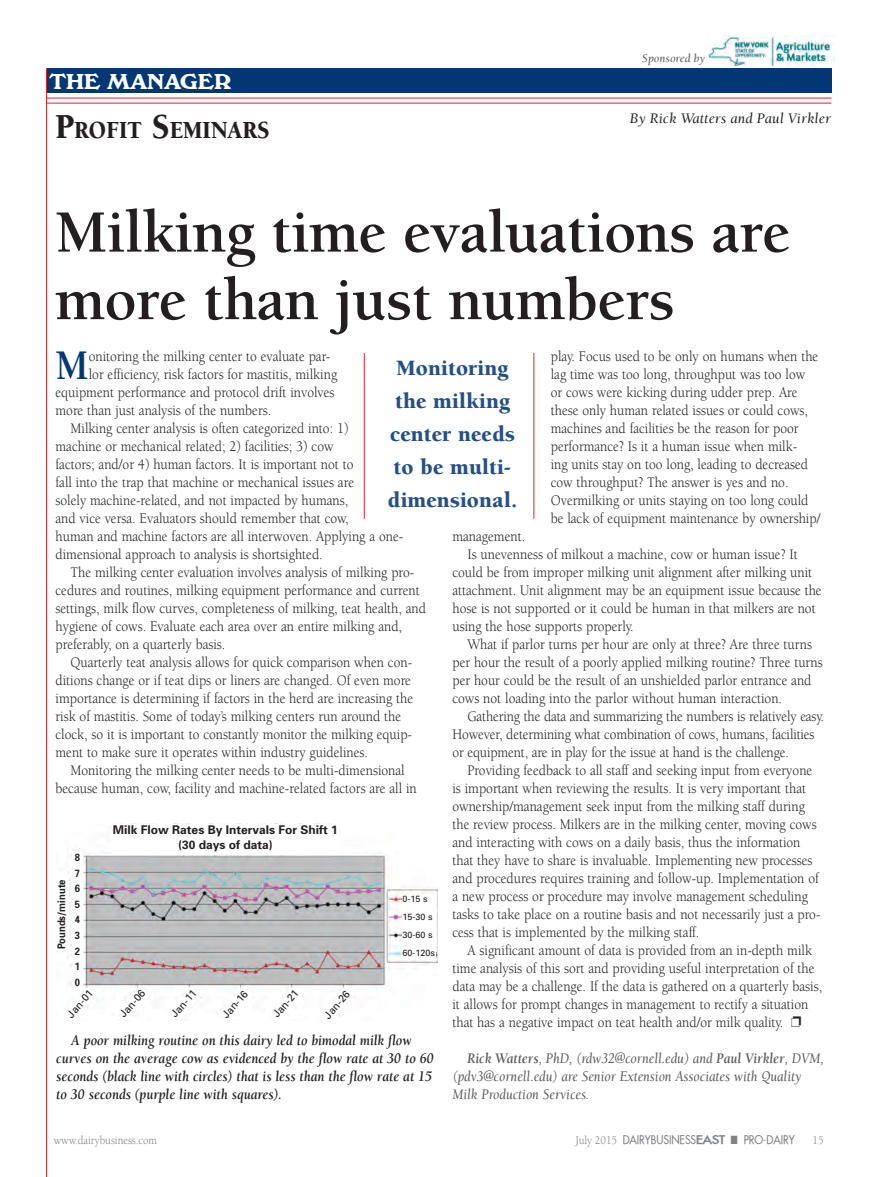
<style>
.page{position:relative;width:880px;height:1177px;background:#fff}
.page>*{position:absolute;margin:0;border:0;box-sizing:border-box;transform-origin:0 0}
.t1{font:700 61.5px/67.5px "Berkeley";letter-spacing:-.01em;color:#231f20}
.t2{font:700 43.35px "Berkeley";color:#013772;scale:.9 1}
.t3{font:900 25.2px "Berkeley";color:#231f20;scale:.9 1}
.t4{font:900 22.5px/33px "Berkeley";letter-spacing:.005em;color:#245086;text-align:center}
.t5{font:700 22.5px "Windsor D";color:#fff}
.t6{font:15px/18px "Berkeley";color:#231f20;scale:.9 1}
.t7{font:italic 700 15px/18px "Berkeley";color:#231f20;scale:.9 1}
.t8{font:italic 15px/18px "Berkeley";color:#57585a;scale:.9 1}
.t9{font:italic 15px "Berkeley";letter-spacing:.005em;color:#231f20}
.t10{font:700 12px/14.4px "Univers";color:#231f20;text-align:center}
.t11{font:12px "Fusi Wide";letter-spacing:-.005em;color:#808285;scale:.75 1}
.t12{font:12px "Berkeley";letter-spacing:-.005em;color:#808285;scale:.9 1}
.t13{font:italic 12px "Berkeley";letter-spacing:.005em;color:#57585a}
.t14{font:10.5px "Univers";color:#231f20}
.t15{font:700 10.5px/15.6px "Univers";color:#231f20;text-align:justify;scale:.9 1}
.t16{font:9px/18px "Univers";color:#231f20}
.s1{font-size:36px}
.s2{font-weight:700}
.s3{font-family:"Berkeley"}
.s4{font-family:"Fusi Extended";font-weight:700}
</style>
<div class="page">
<hr style="left:47px;top:98px;width:784px;height:1px;background:#da2128">
<hr style="left:47px;top:103px;width:784px;height:1px;background:#da2128">
<hr style="left:46px;top:68px;width:1px;height:1109px;background:#da2128">
<div style="left:47px;top:68px;width:784px;height:25px;background:#013772"></div>
<hr style="left:364px;top:353px;width:1px;height:166px;background:#da2128">
<hr style="left:533px;top:353px;width:1px;height:166px;background:#da2128">
<img style="left:708px;top:36px;width:126px;height:30px">
<img style="left:56px;top:826px;width:382px;height:176px">
<div style="left:57px;top:876px;width:12px;height:73px;background:#fff"></div>
<div style="left:72px;top:852px;width:11px;height:140px;background:#fff"></div>
<svg style="left:66px;top:986px;width:31px;height:29px"></svg>
<svg style="left:118px;top:986px;width:32px;height:35px"></svg>
<svg style="left:169px;top:986px;width:33px;height:35px"></svg>
<svg style="left:220px;top:986px;width:35px;height:24px"></svg>
<svg style="left:271px;top:985px;width:35px;height:23px"></svg>
<svg style="left:322px;top:987px;width:32px;height:30px"></svg>
<div style="left:402px;top:894px;width:34px;height:66px;background:#fff"></div>
<div style="left:112px;top:824px;width:227px;height:31px;background:#fff"></div>
<h3 class="t5" style="left:50px;top:68px;width:183px">THE MANAGER</h3>
<p class="t13" style="left:642px;top:51px;width:65px">Sponsored by</p>
<h3 class="t3" style="left:55px;top:116px;width:240px"><span class="s1">P</span>ROFIT <span class="s1">S</span>EMINARS</h3>
<p class="t9" style="left:630px;top:111px;width:202px">By Rick Watters and Paul Virkler</p>
<h1 class="t1" style="left:55px;top:199px;width:737px">Milking time evaluations are more than just numbers</h1>
<h3 class="t4" style="left:387px;top:352px;width:131px">Monitoring the milking center needs to be multi&shy;dimensional.</h3>
<h2 class="t2" style="left:55px;top:342px;width:38px">M</h2>
<p class="t6" style="left:89px;top:348px;width:270px">onitoring the milking center to evaluate par-</p>
<p class="t6" style="left:550px;top:348px;width:301px">play. Focus used to be only on humans when the lag time was too long, throughput was too low or cows were kicking during udder prep. Are these only human related issues or could cows, machines and facilities be the reason for poor performance? Is it a human issue when milk-<br>ing units stay on too long, leading to decreased cow throughput? The answer is yes and no.<br>Overmilking or units staying on too long could be lack of equipment maintenance by ownership/</p>
<p class="t6" style="left:89px;top:366px;width:277px">lor efficiency, risk factors for mastitis, milking</p>
<p class="t6" style="left:55px;top:384px;width:311px">equipment performance and protocol drift involves</p>
<p class="t6" style="left:55px;top:402px;width:241px">more than just analysis of the numbers.</p>
<p class="t6" style="left:70px;top:420px;width:310px">Milking center analysis is often categorized into: 1)</p>
<p class="t6" style="left:55px;top:438px;width:310px">machine or mechanical related; 2) facilities; 3) cow</p>
<p class="t6" style="left:55px;top:456px;width:332px">factors; and/or 4) human factors. It is important not to</p>
<p class="t6" style="left:55px;top:474px;width:333px">fall into the trap that machine or mechanical issues are</p>
<p class="t6" style="left:55px;top:492px;width:327px">solely machine-related, and not impacted by humans,</p>
<p class="t6" style="left:55px;top:510px;width:327px">and vice versa. Evaluators should remember that cow,</p>
<p class="t6" style="left:55px;top:528px;width:388px">human and machine factors are all interwoven. Applying a one-</p>
<p class="t6" style="left:55px;top:546px;width:298px">dimensional approach to analysis is shortsighted.</p>
<p class="t6" style="left:70px;top:564px;width:383px">The milking center evaluation involves analysis of milking pro-</p>
<p class="t6" style="left:55px;top:582px;width:406px">cedures and routines, milking equipment performance and current</p>
<p class="t6" style="left:55px;top:600px;width:413px">settings, milk flow curves, completeness of milking, teat health, and</p>
<p class="t6" style="left:55px;top:618px;width:386px">hygiene of cows. Evaluate each area over an entire milking and,</p>
<p class="t6" style="left:55px;top:636px;width:190px">preferably, on a quarterly basis.</p>
<p class="t6" style="left:70px;top:654px;width:381px">Quarterly teat analysis allows for quick comparison when con-</p>
<p class="t6" style="left:55px;top:672px;width:396px">ditions change or if teat dips or liners are changed. Of even more</p>
<p class="t6" style="left:55px;top:690px;width:399px">importance is determining if factors in the herd are increasing the</p>
<p class="t6" style="left:55px;top:708px;width:385px">risk of mastitis. Some of today’s milking centers run around the</p>
<p class="t6" style="left:55px;top:726px;width:398px">clock, so it is important to constantly monitor the milking equip-</p>
<p class="t6" style="left:55px;top:744px;width:349px">ment to make sure it operates within industry guidelines.</p>
<p class="t6" style="left:70px;top:762px;width:373px">Monitoring the milking center needs to be multi-dimensional</p>
<p class="t6" style="left:55px;top:780px;width:403px">because human, cow, facility and machine-related factors are all in</p>
<p class="t6" style="left:452px;top:528px;width:82px">management.</p>
<p class="t6" style="left:467px;top:546px;width:368px">Is unevenness of milkout a machine, cow or human issue? It</p>
<p class="t6" style="left:452px;top:564px;width:401px">could be from improper milking unit alignment after milking unit</p>
<p class="t6" style="left:452px;top:582px;width:412px">attachment. Unit alignment may be an equipment issue because the</p>
<p class="t6" style="left:452px;top:600px;width:405px">hose is not supported or it could be human in that milkers are not</p>
<p class="t6" style="left:452px;top:618px;width:203px">using the hose supports properly.</p>
<p class="t6" style="left:467px;top:636px;width:384px">What if parlor turns per hour are only at three? Are three turns</p>
<p class="t6" style="left:452px;top:654px;width:413px">per hour the result of a poorly applied milking routine? Three turns</p>
<p class="t6" style="left:452px;top:672px;width:400px">per hour could be the result of an unshielded parlor entrance and</p>
<p class="t6" style="left:452px;top:690px;width:368px">cows not loading into the parlor without human interaction.</p>
<p class="t6" style="left:467px;top:708px;width:398px">Gathering the data and summarizing the numbers is relatively easy.</p>
<p class="t6" style="left:452px;top:726px;width:404px">However, determining what combination of cows, humans, facilities</p>
<p class="t6" style="left:452px;top:744px;width:375px">or equipment, are in play for the issue at hand is the challenge.</p>
<p class="t6" style="left:467px;top:762px;width:385px">Providing feedback to all staff and seeking input from everyone</p>
<p class="t6" style="left:452px;top:780px;width:394px">is important when reviewing the results. It is very important that</p>
<p class="t6" style="left:452px;top:798px;width:393px">ownership/management seek input from the milking staff during</p>
<p class="t6" style="left:452px;top:816px;width:406px">the review process. Milkers are in the milking center, moving cows</p>
<p class="t6" style="left:452px;top:834px;width:388px">and interacting with cows on a daily basis, thus the information</p>
<p class="t6" style="left:452px;top:852px;width:401px">that they have to share is invaluable. Implementing new processes</p>
<p class="t6" style="left:452px;top:870px;width:408px">and procedures requires training and follow-up. Implementation of</p>
<p class="t6" style="left:452px;top:888px;width:396px">a new process or procedure may involve management scheduling</p>
<p class="t6" style="left:452px;top:906px;width:410px">tasks to take place on a routine basis and not necessarily just a pro-</p>
<p class="t6" style="left:452px;top:924px;width:276px">cess that is implemented by the milking staff.</p>
<p class="t6" style="left:467px;top:942px;width:384px">A significant amount of data is provided from an in-depth milk</p>
<p class="t6" style="left:452px;top:960px;width:404px">time analysis of this sort and providing useful interpretation of the</p>
<p class="t6" style="left:452px;top:978px;width:412px">data may be a challenge. If the data is gathered on a quarterly basis,</p>
<p class="t6" style="left:452px;top:996px;width:397px">it allows for prompt changes in management to rectify a situation</p>
<p class="t6" style="left:452px;top:1014px;width:389px">that has a negative impact on teat health and/or milk quality. ❐</p>
<p class="t8" style="left:452px;top:1050px;width:414px;text-indent:15px"><span class="s2">Rick Watters</span>, PhD, (rdw32@cornell.edu) and <span class="s2">Paul Virkler</span>, DVM, (pdv3@cornell.edu) are Senior Extension Associates with Quality<br>Milk Production Services.</p>
<p class="t10" style="left:113px;top:822px;width:226px">Milk Flow Rates By Intervals For Shift 1 (30 days of data)</p>
<p class="t15" style="left:75px;top:849px;width:7px">8<br>7<br>6<br>5<br>4<br>3<br>2<br>1<br>0</p>
<p class="t14" style="left:64px;top:1011px;width:35px;rotate:-49deg">Jan-01</p>
<p class="t14" style="left:116px;top:1011px;width:35px;rotate:-49deg">Jan-06</p>
<p class="t14" style="left:168px;top:1011px;width:35px;rotate:-49deg">Jan-11</p>
<p class="t14" style="left:219px;top:1012px;width:35px;rotate:-49deg">Jan-16</p>
<p class="t14" style="left:270px;top:1011px;width:35px;rotate:-49deg">Jan-21</p>
<p class="t14" style="left:321px;top:1012px;width:35px;rotate:-49deg">Jan-26</p>
<p class="t15" style="left:53px;top:949px;width:79px;rotate:-90deg">Pounds/minute</p>
<p class="t16" style="left:402px;top:889px;width:34px">0-15 s<br>15-30 s<br>30-60 s<br>60-120s</p>
<p class="t7" style="left:56px;top:1032px;width:421px;text-indent:15px">A poor milking routine on this dairy led to bimodal milk flow curves on the average cow as evidenced by the flow rate at 30 to 60 seconds (black line with circles) that is less than the flow rate at 15 to 30 seconds (purple line with squares).</p>
<p class="t12" style="left:54px;top:1134px;width:116px">www.dairybusiness.com</p>
<p class="t11" style="left:575px;top:1132px;width:294px"><span class="s3">July 2015</span> DAIRYBUSINESS<span class="s4">EAST</span> ■ PRO-DAIRY</p>
<p class="t12" style="left:812px;top:1134px;width:14px">15</p>
</div>
